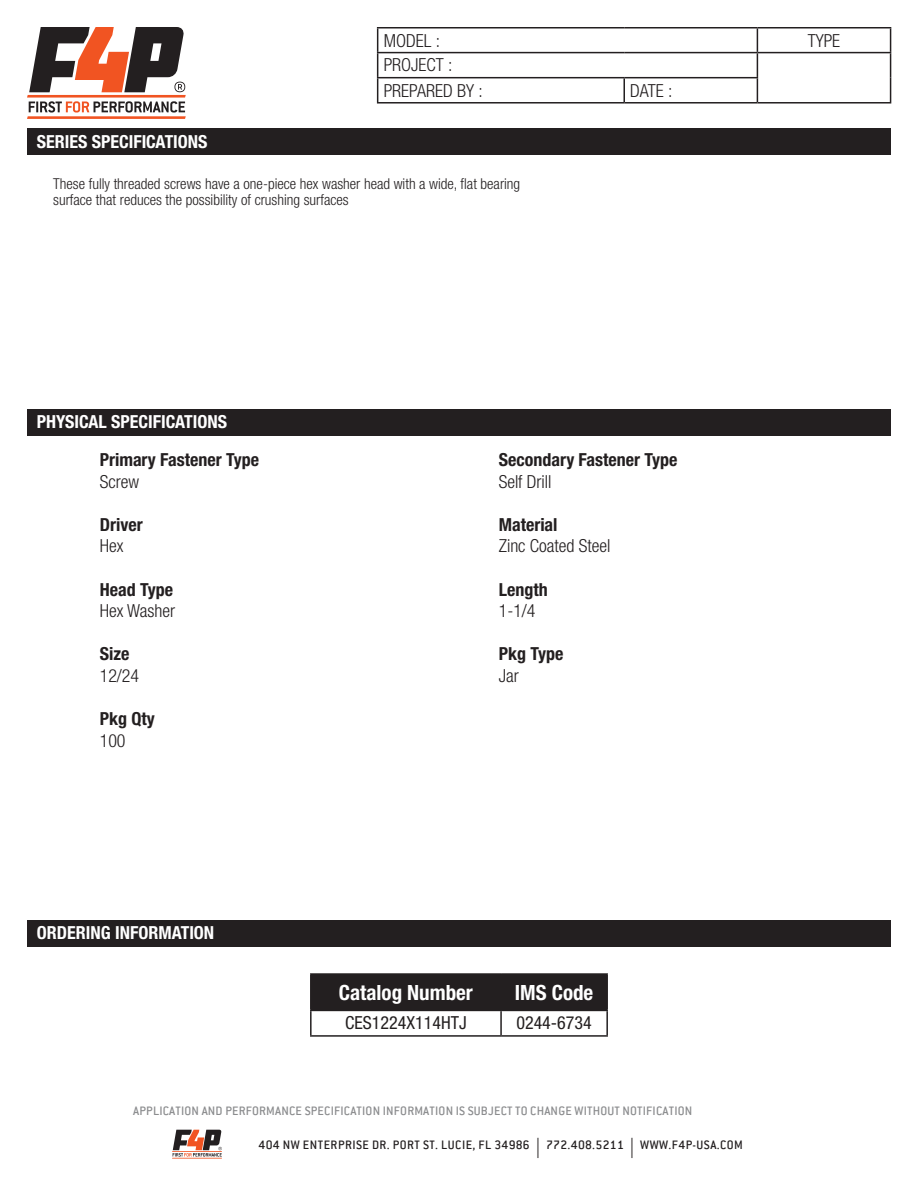
<style>
.page{position:relative;width:918px;height:1188px;background:#fff}
.page>*{position:absolute;margin:0;border:0;box-sizing:border-box;transform-origin:0 0}
.t1{font:700 condensed 21px "Helvetica Neue LT Std";color:#fff}
.t2{font:300 condensed 18px/25px "Helvetica Neue LT Std";color:#231f20}
.t3{font:700 condensed 18px "Helvetica Neue LT Std";color:#231f20}
.t4{font:700 condensed 18px "Helvetica Neue LT Std";color:#fff}
.t5{font:condensed 18px "Helvetica Neue LT Std";color:#231f20}
.t6{font:300 condensed 15px/16.5px "Helvetica Neue LT Std";color:#231f20}
.t7{font:500 13.5px "Conduit ITC";letter-spacing:.015em;color:#8b8c8e}
.t8{font:500 13.5px "Conduit ITC";letter-spacing:.035em;color:#231f20}
.s1{font-family:"Myriad Pro";font-weight:400;font-size:20.25px}
</style>
<div class="page">
<svg style="left:27px;top:27px;width:159px;height:92px"></svg>
<hr style="left:172px;top:1151px;width:50px;height:1px;background:#f15422">
<hr style="left:172px;top:1158px;width:50px;height:1px;background:#f15422">
<svg style="left:173px;top:1130px;width:49px;height:27px"></svg>
<hr style="left:377px;top:27px;width:247px;height:1px;background:#231f20">
<hr style="left:624px;top:27px;width:133px;height:1px;background:#231f20">
<hr style="left:757px;top:27px;width:134px;height:1px;background:#231f20">
<hr style="left:377px;top:52px;width:247px;height:1px;background:#231f20">
<hr style="left:624px;top:52px;width:133px;height:1px;background:#231f20">
<hr style="left:757px;top:52px;width:134px;height:1px;background:#231f20">
<hr style="left:377px;top:77px;width:247px;height:1px;background:#231f20">
<svg style="left:377px;top:28px;width:1px;height:74px"></svg>
<hr style="left:624px;top:77px;width:134px;height:1px;background:#231f20">
<hr style="left:623px;top:78px;width:2px;height:24px;background:#231f20">
<svg style="left:757px;top:28px;width:1px;height:74px"></svg>
<svg style="left:890px;top:28px;width:1px;height:74px"></svg>
<hr style="left:377px;top:102px;width:247px;height:2px;background:#231f20">
<hr style="left:624px;top:102px;width:133px;height:2px;background:#231f20">
<hr style="left:757px;top:102px;width:134px;height:2px;background:#231f20">
<div style="left:27px;top:129px;width:864px;height:26px;background:#231f20"></div>
<div style="left:27px;top:410px;width:864px;height:26px;background:#231f20"></div>
<div style="left:27px;top:921px;width:864px;height:26px;background:#231f20"></div>
<div style="left:312px;top:975px;width:294px;height:35px;background:#231f20"></div>
<hr style="left:310px;top:973px;width:191px;height:2px;background:#231f20">
<hr style="left:310px;top:975px;width:2px;height:35px;background:#231f20">
<hr style="left:501px;top:973px;width:107px;height:2px;background:#231f20">
<hr style="left:500px;top:975px;width:2px;height:35px;background:#231f20">
<hr style="left:606px;top:975px;width:2px;height:35px;background:#231f20">
<hr style="left:310px;top:1010px;width:191px;height:1px;background:#231f20">
<hr style="left:310px;top:1011px;width:2px;height:24px;background:#231f20">
<hr style="left:501px;top:1010px;width:107px;height:1px;background:#231f20">
<hr style="left:500px;top:1011px;width:2px;height:24px;background:#231f20">
<hr style="left:606px;top:1011px;width:2px;height:24px;background:#231f20">
<hr style="left:310px;top:1035px;width:191px;height:2px;background:#231f20">
<hr style="left:501px;top:1035px;width:107px;height:2px;background:#231f20">
<p class="t4" style="left:37px;top:131px;width:172px">SERIES SPECIFICATIONS</p>
<p class="t2" style="left:384px;top:28px;width:58px">MODEL :</p>
<p class="t2" style="left:808px;top:28px;width:34px">TYPE</p>
<p class="t2" style="left:384px;top:52px;width:101px">PROJECT :<br>PREPARED BY :</p>
<p class="t2" style="left:630px;top:78px;width:44px">DATE :</p>
<p class="t6" style="left:53px;top:175px;width:469px">These fully threaded screws have a one-piece hex washer head with a wide, flat bearing surface that reduces the possibility of crushing surfaces</p>
<p class="t4" style="left:37px;top:410px;width:192px">PHYSICAL SPECIFICATIONS</p>
<p class="t3" style="left:100px;top:449px;width:161px">Primary Fastener Type</p>
<p class="t2" style="left:100px;top:469px;width:41px">Screw</p>
<p class="t3" style="left:100px;top:514px;width:44px">Driver</p>
<p class="t2" style="left:100px;top:533px;width:25px">Hex</p>
<p class="t3" style="left:100px;top:578px;width:75px">Head Type</p>
<p class="t2" style="left:100px;top:598px;width:77px">Hex Washer</p>
<p class="t3" style="left:100px;top:643px;width:31px">Size</p>
<p class="t2" style="left:100px;top:663px;width:41px">12/24</p>
<p class="t3" style="left:100px;top:708px;width:56px">Pkg Qty</p>
<p class="t2" style="left:100px;top:728px;width:27px">100</p>
<p class="t4" style="left:37px;top:921px;width:179px">ORDERING INFORMATION</p>
<p class="t3" style="left:499px;top:449px;width:180px">Secondary Fastener Type</p>
<p class="t2" style="left:499px;top:469px;width:54px">Self Drill</p>
<p class="t3" style="left:499px;top:514px;width:60px">Material</p>
<p class="t2" style="left:499px;top:533px;width:113px">Zinc Coated Steel</p>
<p class="t3" style="left:499px;top:578px;width:50px">Length</p>
<p class="t2" style="left:499px;top:598px;width:38px">1-1/4</p>
<p class="t3" style="left:499px;top:643px;width:66px">Pkg Type</p>
<p class="t2" style="left:499px;top:663px;width:21px">Jar</p>
<h1 class="t1" style="left:339px;top:980px;width:136px">Catalog Number</h1>
<h1 class="t1" style="left:515px;top:980px;width:80px">IMS Code</h1>
<p class="t5" style="left:345px;top:1013px;width:123px">CES1224X114HTJ</p>
<p class="t5" style="left:516px;top:1013px;width:77px">0244-6734</p>
<p class="t7" style="left:133px;top:1103px;width:561px">APPLICATION AND PERFORMANCE SPECIFICATION INFORMATION IS SUBJECT TO CHANGE WITHOUT NOTIFICATION</p>
<p class="t8" style="left:259px;top:1137px;width:486px">404 NW ENTERPRISE DR. PORT ST. LUCIE, FL 34986 <span class="s1">|</span> 772.408.5211 <span class="s1">|</span> WWW.F4P-USA.COM</p>
</div>
